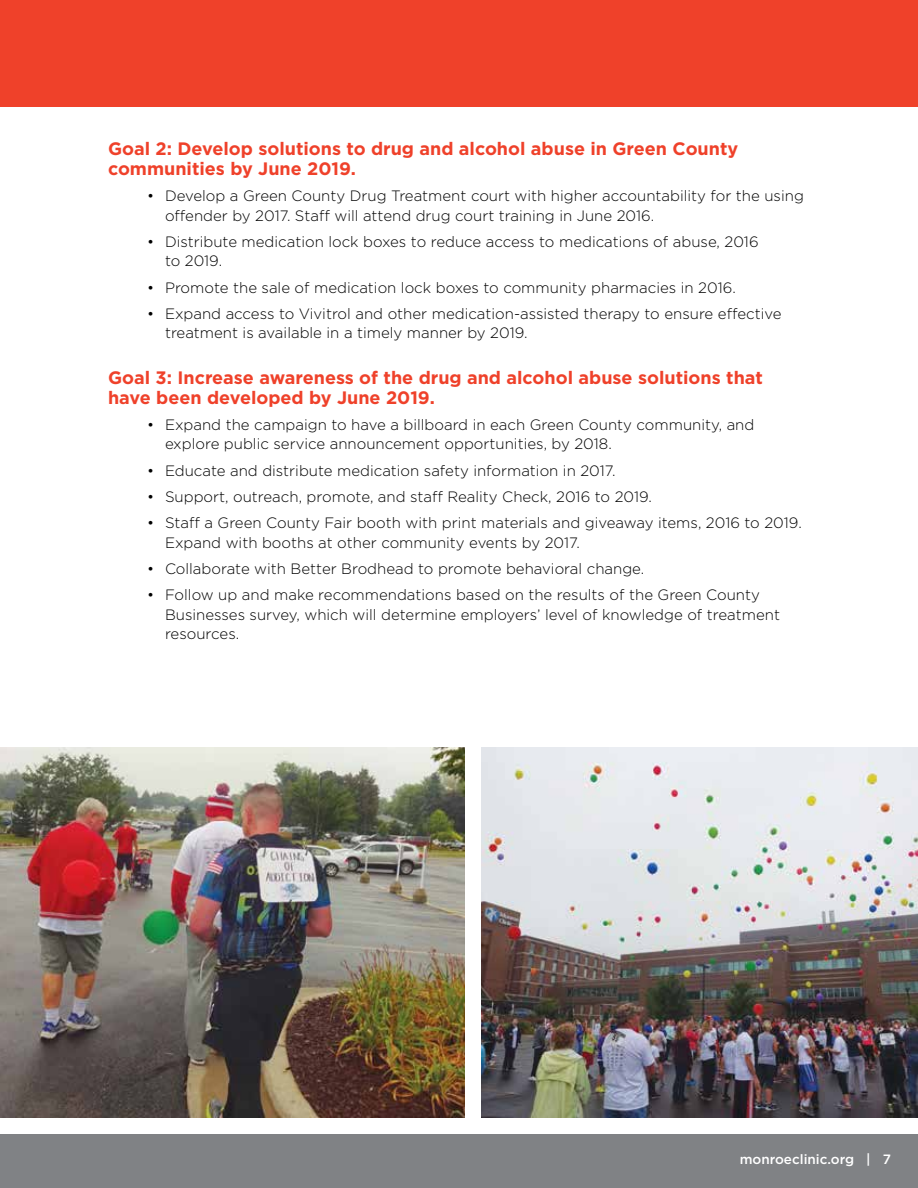
<style>
.page{position:relative;width:918px;height:1188px;background:#fff}
.page>*{position:absolute;margin:0;border:0;box-sizing:border-box;transform-origin:0 0}
.t1{font:700 18px/19.5px "Gotham";color:#ef412a}
.t2{font:300 15px/19.5px "Gotham";color:#000}
.t3{font:500 13.5px "Gotham";color:#fff}
</style>
<div class="page">
<div style="left:0;top:1134px;width:918px;height:54px;background:#808285"></div>
<div style="left:0;top:0;width:918px;height:107px;background:#ef412a"></div>
<img style="left:481px;top:747px;width:437px;height:371px">
<img style="left:0;top:747px;width:465px;height:371px">
<p class="t1" style="left:108px;top:139px;width:632px">Goal 2: Develop solutions to drug and alcohol abuse in Green County communities by June 2019.</p>
<p class="t2" style="left:165px;top:186px;width:640px;text-indent:-18px">• Develop a Green County Drug Treatment court with higher accountability for the using offender by 2017. Staff will attend drug court training in June 2016.</p>
<p class="t2" style="left:165px;top:231px;width:595px;text-indent:-18px">• Distribute medication lock boxes to reduce access to medications of abuse, 2016 to 2019.</p>
<p class="t2" style="left:147px;top:277px;width:590px">• Promote the sale of medication lock boxes to community pharmacies in 2016.</p>
<p class="t2" style="left:165px;top:303px;width:618px;text-indent:-18px">• Expand access to Vivitrol and other medication-assisted therapy to ensure effective treatment is available in a timely manner by 2019.</p>
<p class="t1" style="left:108px;top:368px;width:656px">Goal 3: Increase awareness of the drug and alcohol abuse solutions that have been developed by June 2019.</p>
<p class="t2" style="left:165px;top:414px;width:591px;text-indent:-18px">• Expand the campaign to have a billboard in each Green County community, and explore public service announcement opportunities, by 2018.</p>
<p class="t2" style="left:147px;top:460px;width:470px">• Educate and distribute medication safety information in 2017.</p>
<p class="t2" style="left:147px;top:486px;width:507px">• Support, outreach, promote, and staff Reality Check, 2016 to 2019.</p>
<p class="t2" style="left:165px;top:513px;width:638px;text-indent:-18px">• Staff a Green County Fair booth with print materials and giveaway items, 2016 to 2019.<br>Expand with booths at other community events by 2017.</p>
<p class="t2" style="left:147px;top:558px;width:499px">• Collaborate with Better Brodhead to promote behavioral change.</p>
<p class="t2" style="left:165px;top:585px;width:617px;text-indent:-18px">• Follow up and make recommendations based on the results of the Green County<br>Businesses survey, which will determine employers’ level of knowledge of treatment resources.</p>
<p class="t3" style="left:740px;top:1151px;width:153px">monroeclinic.org | 7</p>
</div>
